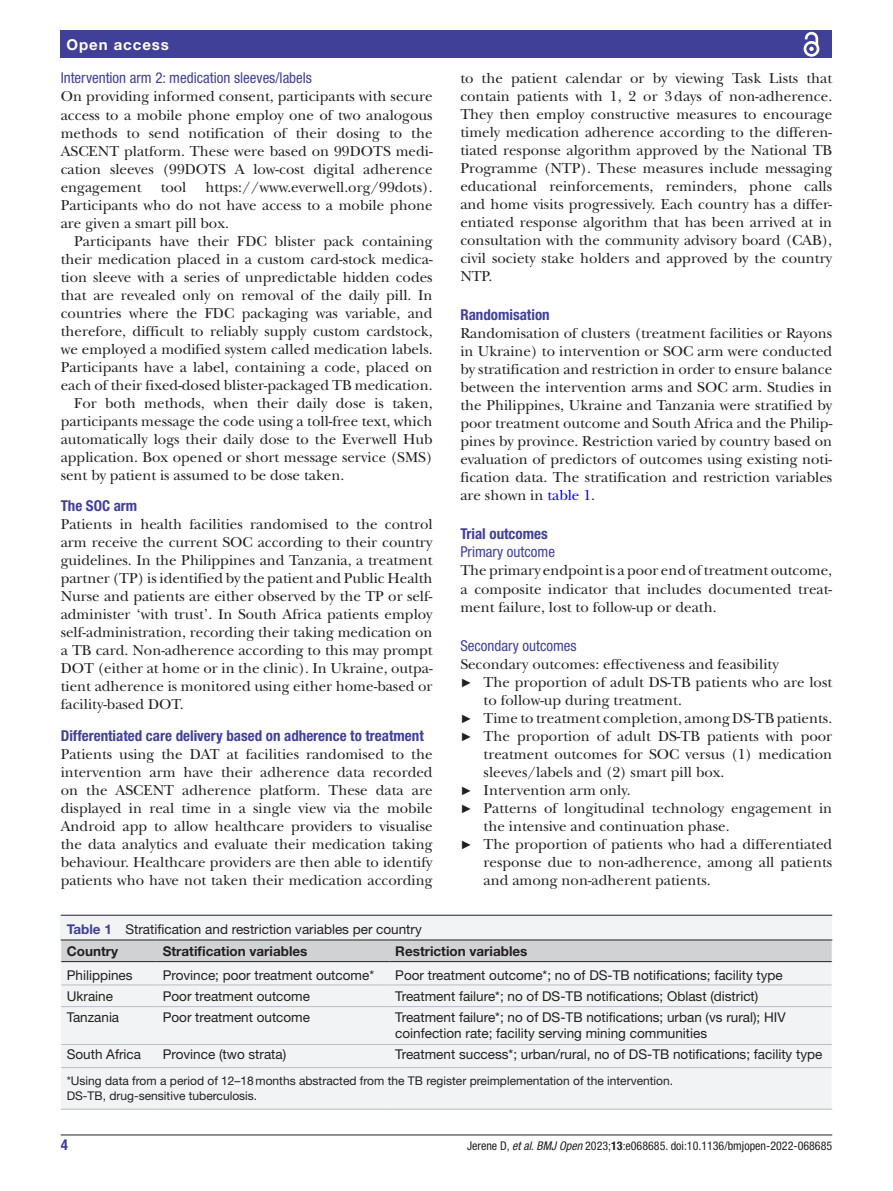
<style>
.page{position:relative;width:893px;height:1191px;background:#fff}
.page>*{position:absolute;margin:0;border:0;box-sizing:border-box;transform-origin:0 0}
.t1{font:15px/18px "New Baskerville";color:#231f20;text-align:justify}
.t2{font:700 condensed 15px "Helvetica Neue LT Std";color:#414099}
.t3{font:condensed 15px "Helvetica Neue LT Std";color:#414099}
.t4{font:700 15px "Helvetica Neue LT Std";letter-spacing:.065em;color:#fff}
.t5{font:13.5px/22px "Helvetica Neue LT Std";color:#231f20}
.t6{font:700 13.5px "Helvetica Neue LT Std";color:#231f20}
.t7{font:12px/15px "Helvetica Neue LT Std";color:#231f20}
.t8{font:condensed 12px "Helvetica Neue LT Std";color:#231f20}
.s1{color:#00f}
.s2{font-family:"Arial";font-size:12px}
.s3{font-weight:700;color:#414099}
.s4{font-weight:700}
.s5{font-style:italic}
</style>
<div class="page">
<hr style="left:61px;top:1134px;width:771px;height:1px;background:#231f20">
<div style="left:61px;top:31px;width:771px;height:27px;background:#414099"></div>
<svg style="left:803px;top:31px;width:17px;height:26px"></svg>
<div style="left:61px;top:915px;width:771px;height:194px;background:#f2f3f4"></div>
<hr style="left:61px;top:915px;width:771px;height:1px;background:#231f20">
<hr style="left:61px;top:939px;width:96px;height:1px;background:#231f20">
<hr style="left:157px;top:939px;width:232px;height:1px;background:#231f20">
<hr style="left:389px;top:939px;width:443px;height:1px;background:#231f20">
<hr style="left:61px;top:1006px;width:96px;height:1px;background:#bcbdc0">
<hr style="left:157px;top:1006px;width:232px;height:1px;background:#bcbdc0">
<hr style="left:389px;top:1006px;width:443px;height:1px;background:#bcbdc0">
<hr style="left:61px;top:1044px;width:96px;height:1px;background:#bcbdc0">
<hr style="left:157px;top:1044px;width:232px;height:1px;background:#bcbdc0">
<hr style="left:157px;top:1067px;width:232px;height:1px;background:#bcbdc0">
<hr style="left:389px;top:1044px;width:443px;height:1px;background:#bcbdc0">
<hr style="left:389px;top:1067px;width:443px;height:1px;background:#bcbdc0">
<hr style="left:61px;top:1067px;width:96px;height:1px;background:#bcbdc0">
<hr style="left:61px;top:1109px;width:96px;height:1px;background:#bcbdc0">
<hr style="left:157px;top:1109px;width:232px;height:1px;background:#bcbdc0">
<hr style="left:389px;top:1109px;width:443px;height:1px;background:#bcbdc0">
<svg style="left:60px;top:940px;width:773px;height:46px"></svg>
<p class="t4" style="left:66px;top:35px;width:104px">Open access</p>
<p class="t3" style="left:61px;top:69px;width:253px">Intervention arm 2: medication sleeves/labels</p>
<p class="t1" style="left:61px;top:88px;width:373px">On providing informed consent, participants with secure access to a mobile phone employ one of two analogous methods to send notification of their dosing to the ASCENT platform. These were based on 99DOTS medi&shy;cation sleeves (99DOTS A low-cost digital adherence engagement</p>
<p class="t1" style="left:61px;top:178px;width:373px;text-indent:145px">https://www.everwell.org/99dots).<br>Participants who do not have access to a mobile phone are given a smart pill box.</p>
<p class="t1" style="left:74px;top:232px;width:360px">Participants have their FDC blister pack containing</p>
<p class="t1" style="left:61px;top:250px;width:373px">their medication placed in a custom card-stock medica-</p>
<p class="t1" style="left:61px;top:268px;width:373px">tion sleeve with a series of unpredictable hidden codes</p>
<p class="t1" style="left:61px;top:286px;width:373px">that are revealed only on removal of the daily pill. In</p>
<p class="t1" style="left:61px;top:304px;width:373px">countries where the FDC packaging was variable, and</p>
<p class="t1" style="left:61px;top:322px;width:373px">therefore, difficult to reliably supply custom cardstock,</p>
<p class="t1" style="left:61px;top:340px;width:373px">we employed a modified system called medication labels.</p>
<p class="t1" style="left:61px;top:358px;width:373px">Participants have a label, containing a code, placed on</p>
<p class="t1" style="left:61px;top:376px;width:373px">each of their fixed-dosed blister-packaged TB medication.</p>
<p class="t1" style="left:74px;top:394px;width:360px">For both methods, when their daily dose is taken,</p>
<p class="t1" style="left:61px;top:412px;width:373px">participants message the code using a toll-free text, which</p>
<p class="t1" style="left:61px;top:430px;width:373px">automatically logs their daily dose to the Everwell Hub</p>
<p class="t1" style="left:61px;top:448px;width:373px">application. Box opened or short message service (SMS)</p>
<p class="t1" style="left:61px;top:466px;width:285px">sent by patient is assumed to be dose taken.</p>
<p class="t2" style="left:61px;top:497px;width:78px">The SOC arm</p>
<p class="t1" style="left:61px;top:515px;width:373px">Patients in health facilities randomised to the control arm receive the current SOC according to their country guidelines. In the Philippines and Tanzania, a treatment partner (TP) is identified by the patient and Public Health Nurse and patients are either observed by the TP or self&shy;administer ‘with trust’. In South Africa patients employ self-administration, recording their taking medication on a TB card. Non-adherence according to this may prompt DOT (either at home or in the clinic). In Ukraine, outpa&shy;tient adherence is monitored using either home-based or facility-based DOT.</p>
<p class="t2" style="left:61px;top:726px;width:365px">Differentiated care delivery based on adherence to treatment</p>
<p class="t1" style="left:61px;top:745px;width:373px">Patients using the DAT at facilities randomised to the intervention arm have their adherence data recorded on the ASCENT adherence platform. These data are displayed in real time in a single view via the mobile Android app to allow healthcare providers to visualise the data analytics and evaluate their medication taking behaviour. Healthcare providers are then able to identify patients who have not taken their medication according</p>
<p class="t1" style="left:161px;top:178px;width:27px">tool</p>
<p class="t1" style="left:460px;top:69px;width:373px">to the patient calendar or by viewing Task Lists that contain patients with 1, 2 or 3days of non-adherence.<br>They then employ constructive measures to encourage timely medication adherence according to the differen&shy;tiated response algorithm approved by the National TB Programme (NTP). These measures include messaging educational reinforcements, reminders, phone calls and home visits progressively. Each country has a differ&shy;entiated response algorithm that has been arrived at in consultation with the community advisory board (CAB), civil society stake holders and approved by the country NTP.</p>
<p class="t2" style="left:460px;top:306px;width:91px">Randomisation</p>
<p class="t1" style="left:460px;top:324px;width:373px">Randomisation of clusters (treatment facilities or Rayons in Ukraine) to intervention or SOC arm were conducted by stratification and restriction in order to ensure balance between the intervention arms and SOC arm. Studies in the Philippines, Ukraine and Tanzania were stratified by poor treatment outcome and South Africa and the Philip&shy;pines by province. Restriction varied by country based on evaluation of predictors of outcomes using existing noti&shy;fication data. The stratification and restriction variables are shown in <span class="s1">table 1</span>.</p>
<p class="t2" style="left:460px;top:525px;width:89px">Trial outcomes</p>
<p class="t3" style="left:460px;top:543px;width:96px">Primary outcome</p>
<p class="t1" style="left:460px;top:562px;width:373px">The primary endpoint is a poor end of treatment outcome, a composite indicator that includes documented treat&shy;ment failure, lost to follow-up or death.</p>
<p class="t3" style="left:460px;top:636px;width:118px">Secondary outcomes</p>
<p class="t1" style="left:460px;top:655px;width:320px">Secondary outcomes: effectiveness and feasibility</p>
<p class="t1" style="left:460px;top:673px;width:373px"><span class="s2">►</span> The proportion of adult DS-TB patients who are lost</p>
<p class="t1" style="left:484px;top:691px;width:200px">to follow-up during treatment.</p>
<p class="t1" style="left:460px;top:709px;width:373px"><span class="s2">►</span> Time to treatment completion, among DS-TB patients.</p>
<p class="t1" style="left:460px;top:727px;width:373px"><span class="s2">►</span> The proportion of adult DS-TB patients with poor</p>
<p class="t1" style="left:484px;top:745px;width:350px">treatment outcomes for SOC versus (1) medication</p>
<p class="t1" style="left:484px;top:763px;width:242px">sleeves/labels and (2) smart pill box.</p>
<p class="t1" style="left:460px;top:781px;width:172px"><span class="s2">►</span> Intervention arm only.</p>
<p class="t1" style="left:460px;top:799px;width:373px"><span class="s2">►</span> Patterns of longitudinal technology engagement in</p>
<p class="t1" style="left:484px;top:817px;width:247px">the intensive and continuation phase.</p>
<p class="t1" style="left:460px;top:835px;width:373px"><span class="s2">►</span> The proportion of patients who had a differentiated</p>
<p class="t1" style="left:484px;top:853px;width:350px">response due to non-adherence, among all patients</p>
<p class="t1" style="left:484px;top:871px;width:229px">and among non-adherent patients.</p>
<p class="t5" style="left:67px;top:917px;width:357px"><span class="s3">Table 1</span> Stratification and restriction variables per country<br><span class="s4">Country</span></p>
<p class="t6" style="left:163px;top:942px;width:146px">Stratification variables</p>
<p class="t6" style="left:395px;top:942px;width:134px">Restriction variables</p>
<p class="t5" style="left:67px;top:964px;width:67px">Philippines</p>
<p class="t5" style="left:163px;top:964px;width:213px">Province; poor treatment outcome*</p>
<p class="t5" style="left:395px;top:964px;width:389px">Poor treatment outcome*; no of DS-TB notifications; facility type</p>
<p class="t5" style="left:67px;top:984px;width:48px">Ukraine</p>
<p class="t5" style="left:163px;top:984px;width:149px">Poor treatment outcome</p>
<p class="t5" style="left:395px;top:984px;width:365px">Treatment failure*; no of DS-TB notifications; Oblast (district)</p>
<p class="t5" style="left:67px;top:1006px;width:54px">Tanzania</p>
<p class="t5" style="left:163px;top:1006px;width:149px">Poor treatment outcome</p>
<p class="t5" style="left:395px;top:1009px;width:392px;line-height:16.2px">Treatment failure*; no of DS-TB notifications; urban (vs rural); HIV coinfection rate; facility serving mining communities</p>
<p class="t5" style="left:67px;top:1042px;width:76px">South Africa</p>
<p class="t5" style="left:163px;top:1042px;width:125px">Province (two strata)</p>
<p class="t5" style="left:395px;top:1042px;width:429px">Treatment success*; urban/rural, no of DS-TB notifications; facility type</p>
<p class="t7" style="left:67px;top:1073px;width:608px">*Using data from a period of 12–18months abstracted from the TB register preimplementation of the intervention.<br>DS-TB, drug-sensitive tuberculosis.</p>
<p class="t2" style="left:61px;top:1135px;width:9px">4</p>
<p class="t8" style="left:467px;top:1138px;width:367px">Jerene D, <span class="s5">et al</span>. <span class="s5">BMJ Open</span> 2023;<span class="s4">13</span>:e068685. doi:10.1136/bmjopen-2022-068685</p>
</div>
